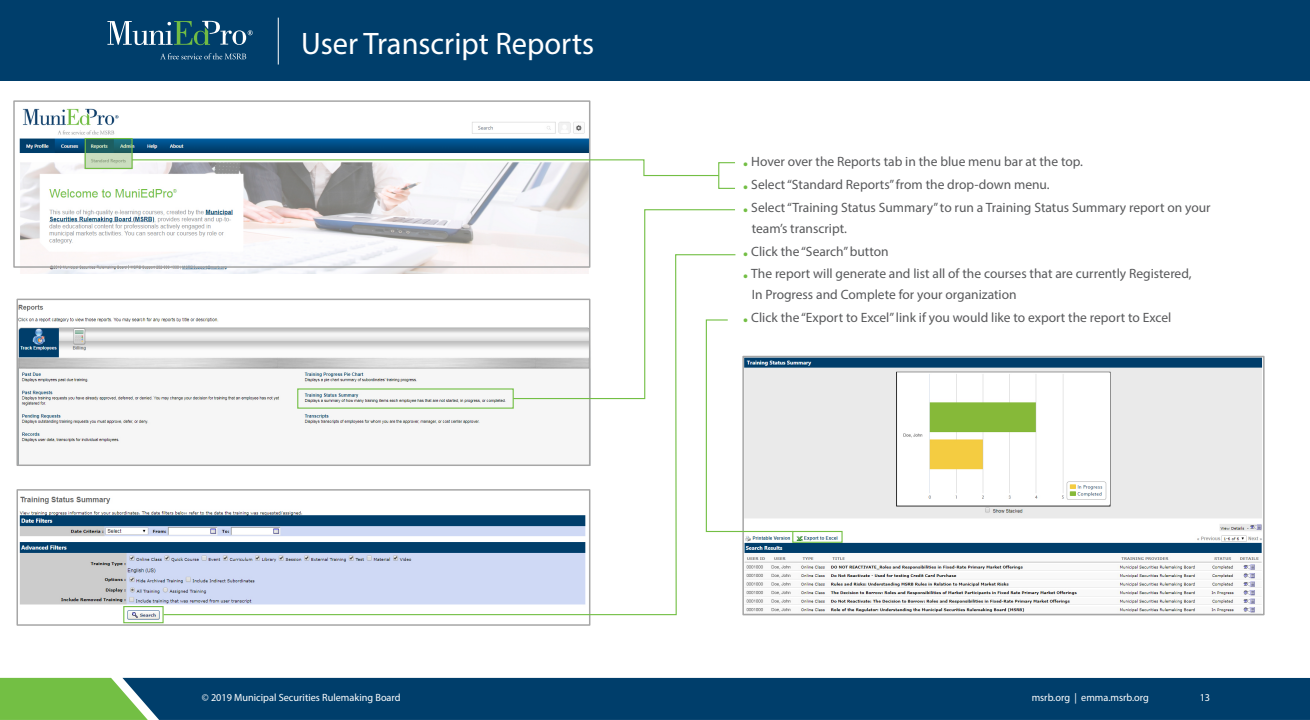
<style>
.page{position:relative;width:1310px;height:720px;background:#fff}
.page>*{position:absolute;margin:0;border:0;box-sizing:border-box;transform-origin:0 0}
.t1{font:31.2px "Myriad Pro";color:#fff}
.t2{font:13.5px/21px "Myriad Pro";color:#58595b}
.t3{font:10.5px "Myriad Pro";color:#fff}
.s1{font-size:18px;color:#73be44}
</style>
<div class="page">
<img style="left:19px;top:496px;width:143px;height:124px">
<img style="left:19px;top:108px;width:568px;height:165px">
<img style="left:19px;top:304px;width:143px;height:139px">
<img style="left:745px;top:359px;width:516px;height:253px">
<div style="left:0;top:0;width:1310px;height:81px;background:#003e6b"></div>
<hr style="left:278px;top:18px;width:1px;height:47px;background:#fff">
<svg style="left:87px;top:140px;width:44px;height:27px"></svg>
<div style="left:85px;top:138px;width:48px;height:31px;border:1px solid #73bf44"></div>
<div style="left:792px;top:531px;width:50px;height:12px;border:1px solid #73bf44"></div>
<div style="left:123px;top:606px;width:41px;height:17px;border:1px solid #73bf44"></div>
<div style="left:0;top:678px;width:122px;height:42px;background:#73bf44"></div>
<div style="left:122px;top:678px;width:1187px;height:42px;background:#003e6b"></div>
<svg style="left:107px;top:21px;width:146px;height:24px"></svg>
<svg style="left:160px;top:53px;width:86px;height:6px"></svg>
<div style="left:13px;top:100px;width:577px;height:168px;border:2px solid #a6a6a6"></div>
<div style="left:16px;top:489px;width:574px;height:137px;border:2px solid #a6a6a6"></div>
<div style="left:742px;top:356px;width:522px;height:259px;border:2px solid #a6a6a6"></div>
<div style="left:718px;top:162px;width:17px;height:27px;border:1px solid #73bf44"></div>
<svg style="left:131px;top:159px;width:589px;height:18px"></svg>
<svg style="left:162px;top:254px;width:515px;height:362px"></svg>
<svg style="left:512px;top:209px;width:224px;height:191px"></svg>
<svg style="left:705px;top:319px;width:89px;height:214px"></svg>
<h1 class="t1" style="left:301px;top:24px;width:294px">User Transcript Reports</h1>
<p class="t2" style="left:743px;top:151px;width:341px"><span class="s1">•</span> Hover over the Reports tab in the blue menu bar at the top.</p>
<p class="t2" style="left:743px;top:174px;width:308px"><span class="s1">•</span> Select “Standard Reports” from the drop-down menu.</p>
<p class="t2" style="left:751px;top:197px;width:460px;text-indent:-9px"><span class="s1">•</span> Select “Training Status Summary” to run a Training Status Summary report on your team’s transcript.</p>
<p class="t2" style="left:743px;top:240px;width:147px"><span class="s1">•</span> Click the “Search” button</p>
<p class="t2" style="left:751px;top:263px;width:441px;text-indent:-9px"><span class="s1">•</span> The report will generate and list all of the courses that are currently Registered,<br>In Progress and Complete for your organization</p>
<p class="t2" style="left:743px;top:307px;width:430px"><span class="s1">•</span> Click the “Export to Excel” link if you would like to export the report to Excel</p>
<p class="t3" style="left:202px;top:691px;width:200px">© 2019 Municipal Securities Rulemaking Board</p>
<p class="t3" style="left:1031px;top:691px;width:119px">msrb.org | emma.msrb.org</p>
<p class="t3" style="left:1199px;top:691px;width:12px">13</p>
</div>
